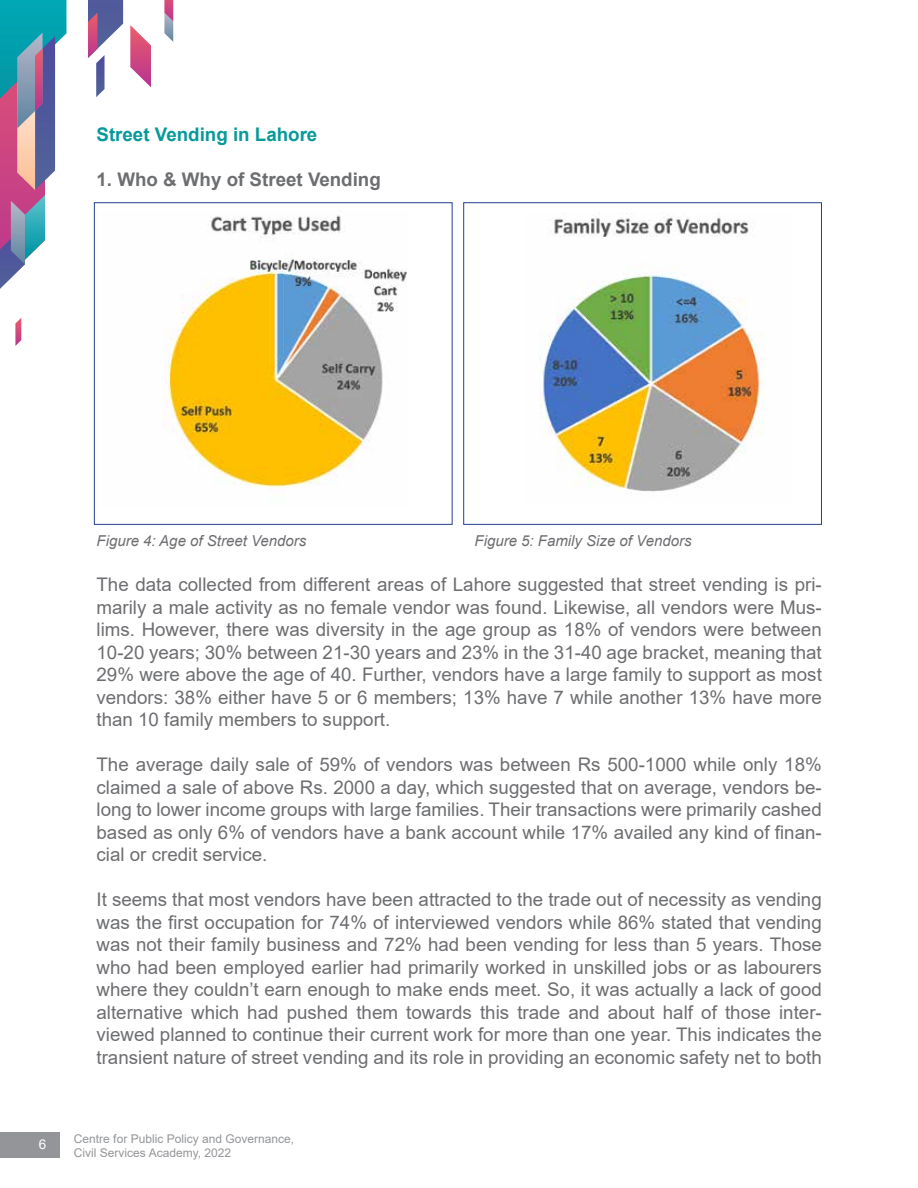
<style>
.page{position:relative;width:918px;height:1188px;background:#fff}
.page>*{position:absolute;margin:0;border:0;box-sizing:border-box;transform-origin:0 0}
.t1{font:18.75px/22.5px "Arial";color:#6d6e71;text-align:justify}
.t2{font:700 18.75px "Arial";color:#6d6e71}
.t3{font:700 18.75px "Arial";color:#089999}
.t4{font:italic 15px "Arial";color:#6d6e71}
.t5{font:13.5px "Arial";color:#fff}
.t6{font:12px/14.4px "Arial";color:#939598}
</style>
<div class="page">
<svg style="left:0;top:0;width:66px;height:289px"></svg>
<svg style="left:130px;top:25px;width:21px;height:62px"></svg>
<svg style="left:88px;top:0;width:35px;height:97px"></svg>
<svg style="left:15px;top:318px;width:6px;height:28px"></svg>
<svg style="left:164px;top:0;width:9px;height:42px"></svg>
<div style="left:0;top:1133px;width:59px;height:25px;background:#939598"></div>
<img style="left:164px;top:215px;width:243px;height:273px">
<div style="left:94px;top:202px;width:359px;height:323px;border:1px solid #25408f"></div>
<div style="left:463px;top:202px;width:359px;height:323px;border:1px solid #25408f"></div>
<img style="left:539px;top:217px;width:225px;height:276px">
<p class="t3" style="left:97px;top:121px;width:222px">Street Vending in Lahore</p>
<p class="t2" style="left:97px;top:166px;width:286px">1. Who &amp; Why of Street Vending</p>
<p class="t4" style="left:97px;top:531px;width:211px">Figure 4: Age of Street Vendors</p>
<p class="t4" style="left:475px;top:531px;width:219px">Figure 5: Family Size of Vendors</p>
<p class="t1" style="left:97px;top:573px;width:727px">The data collected from different areas of Lahore suggested that street vending is pri&shy;marily a male activity as no female vendor was found. Likewise, all vendors were Mus&shy;lims. However, there was diversity in the age group as 18% of vendors were between 10-20 years; 30% between 21-30 years and 23% in the 31-40 age bracket, meaning that 29% were above the age of 40. Further, vendors have a large family to support as most vendors: 38% either have 5 or 6 members; 13% have 7 while another 13% have more than 10 family members to support.</p>
<p class="t1" style="left:97px;top:753px;width:727px">The average daily sale of 59% of vendors was between Rs 500-1000 while only 18% claimed a sale of above Rs. 2000 a day, which suggested that on average, vendors be&shy;long to lower income groups with large families. Their transactions were primarily cashed based as only 6% of vendors have a bank account while 17% availed any kind of finan&shy;cial or credit service.</p>
<p class="t1" style="left:97px;top:888px;width:727px">It seems that most vendors have been attracted to the trade out of necessity as vending was the first occupation for 74% of interviewed vendors while 86% stated that vending was not their family business and 72% had been vending for less than 5 years. Those who had been employed earlier had primarily worked in unskilled jobs or as labourers where they couldn’t earn enough to make ends meet. So, it was actually a lack of good alternative which had pushed them towards this trade and about half of those inter&shy;viewed planned to continue their current work for more than one year. This indicates the transient nature of street vending and its role in providing an economic safety net to both</p>
<p class="t5" style="left:39px;top:1135px;width:9px">6</p>
<p class="t6" style="left:74px;top:1131px;width:222px">Centre for Public Policy and Governance,<br>Civil Services Academy, 2022</p>
</div>
